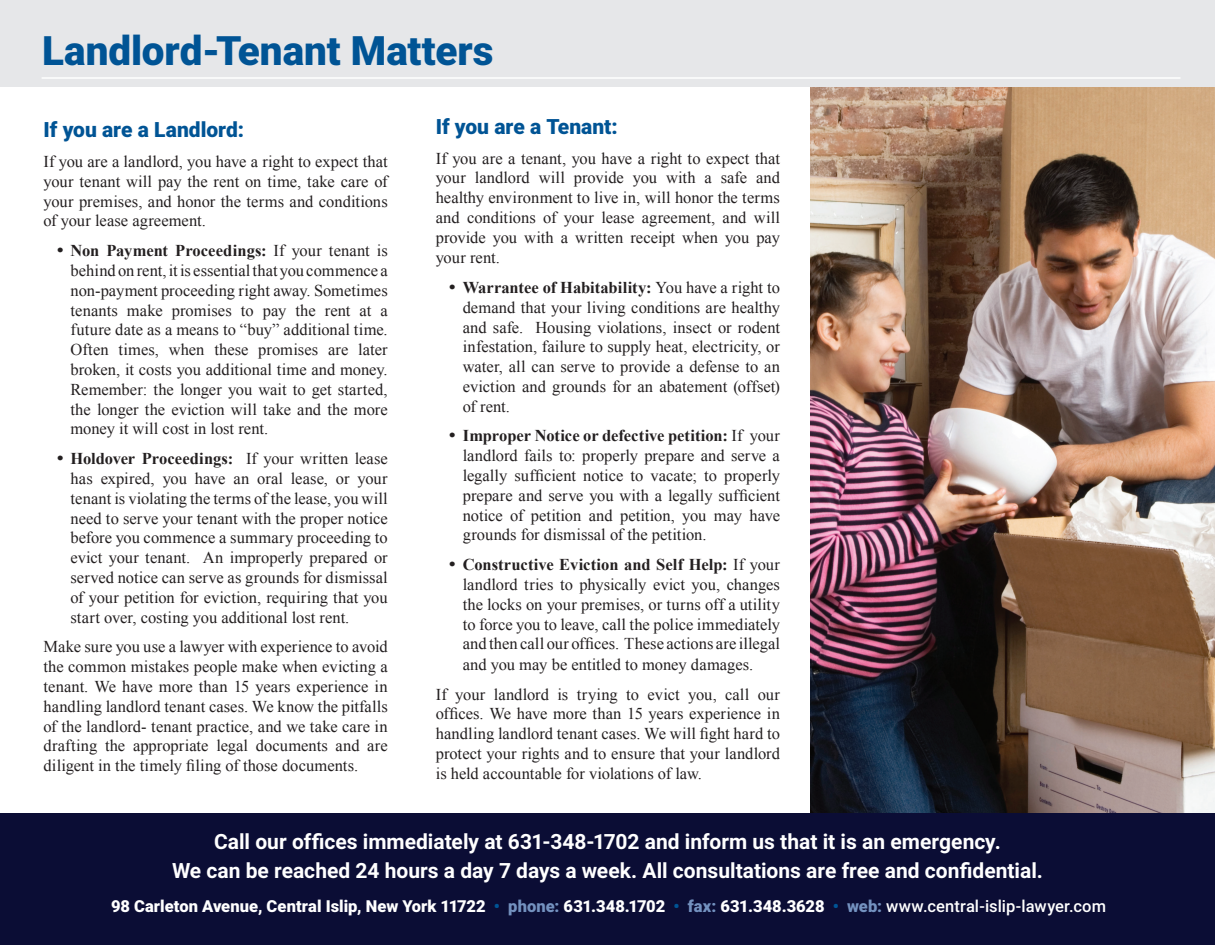
<style>
.page{position:relative;width:1215px;height:945px;background:#fff}
.page>*{position:absolute;margin:0;border:0;box-sizing:border-box;transform-origin:0 0}
.t1{font:900 40.5px "Roboto";color:#005495}
.t2{font:700 21px "Roboto";color:#fff}
.t3{font:900 21px "Roboto";color:#005495}
.t4{font:16.5px/19.8px "Times New Roman";color:#231f20;text-align:justify}
.t5{font:900 16.5px "Roboto";letter-spacing:.005em;color:#fff}
.s1{font-weight:700;font-size:18px}
.s2{font-weight:700}
.s3{color:#005495}
.s4{color:#7492c0}
.s5{font-weight:500}
</style>
<div class="page">
<div style="left:0;top:0;width:1215px;height:87px;background:#e6e7e9"></div>
<img style="left:811px;top:87px;width:404px;height:726px">
<div style="left:0;top:813px;width:1215px;height:132px;background:#0b0d35"></div>
<hr style="left:42px;top:77px;width:1138px;height:2px;background:#fff">
<p class="t1" style="left:42px;top:22px;width:453px">Landlord-Tenant Matters</p>
<p class="t3" style="left:44px;top:115px;width:202px">If you are a Landlord:</p>
<p class="t4" style="left:44px;top:151px;width:346px">If you are a landlord, you have a right to expect that your tenant will pay the rent on time, take care of your premises, and honor the terms and conditions of your lease agreement.</p>
<p class="t4" style="left:70px;top:241px;width:319px;text-indent:-14px"><span class="s1">•</span> <span class="s2">Non Payment Proceedings:</span> If your tenant is behind on rent, it is essential that you commence a non-payment proceeding right away. Sometimes tenants make promises to pay the rent at a future date as a means to “buy” additional time.<br>Often times, when these promises are later broken, it costs you additional time and money.<br>Remember: the longer you wait to get started, the longer the eviction will take and the more money it will cost in lost rent.</p>
<p class="t4" style="left:70px;top:449px;width:319px;text-indent:-14px"><span class="s1">•</span> <span class="s2">Holdover Proceedings:</span> If your written lease has expired, you have an oral lease, or your tenant is violating the terms of the lease, you will need to serve your tenant with the proper notice before you commence a summary proceeding to evict your tenant. An improperly prepared or served notice can serve as grounds for dismissal of your petition for eviction, requiring that you start over, costing you additional lost rent.</p>
<p class="t4" style="left:44px;top:637px;width:346px">Make sure you use a lawyer with experience to avoid the common mistakes people make when evicting a tenant. We have more than 15 years experience in handling landlord tenant cases. We know the pitfalls of the landlord- tenant practice, and we take care in drafting the appropriate legal documents and are diligent in the timely filing of those documents.</p>
<p class="t3" style="left:436px;top:112px;width:183px">If you are a Tenant:</p>
<p class="t4" style="left:436px;top:148px;width:346px">If you are a tenant, you have a right to expect that your landlord will provide you with a safe and healthy environment to live in, will honor the terms and conditions of your lease agreement, and will provide you with a written receipt when you pay your rent.</p>
<p class="t4" style="left:463px;top:277px;width:319px;text-indent:-14px"><span class="s1">•</span> <span class="s2">Warrantee of Habitability:</span> You have a right to demand that your living conditions are healthy and safe. Housing violations, insect or rodent infestation, failure to supply heat, electricity, or water, all can serve to provide a defense to an eviction and grounds for an abatement (offset) of rent.</p>
<p class="t4" style="left:463px;top:426px;width:319px;text-indent:-14px"><span class="s1">•</span> <span class="s2">Improper Notice or defective petition:</span> If your landlord fails to: properly prepare and serve a legally sufficient notice to vacate; to properly prepare and serve you with a legally sufficient notice of petition and petition, you may have grounds for dismissal of the petition.</p>
<p class="t4" style="left:463px;top:555px;width:319px;text-indent:-14px"><span class="s1">•</span> <span class="s2">Constructive Eviction and Self Help:</span> If your landlord tries to physically evict you, changes the locks on your premises, or turns off a utility to force you to leave, call the police immediately and then call our offices. These actions are illegal and you may be entitled to money damages.</p>
<p class="t4" style="left:436px;top:684px;width:346px">If your landlord is trying to evict you, call our offices. We have more than 15 years experience in handling landlord tenant cases. We will fight hard to protect your rights and to ensure that your landlord is held accountable for violations of law.</p>
<p class="t2" style="left:214px;top:827px;width:788px">Call our offices immediately at 631-348-1702 and inform us that it is an emergency.</p>
<p class="t2" style="left:172px;top:855px;width:872px">We can be reached 24 hours a day 7 days a week. All consultations are free and confidential.</p>
<p class="t5" style="left:111px;top:895px;width:997px">98 Carleton Avenue, Central Islip, New York 11722 <span class="s3">•</span> <span class="s4">phone:</span> 631.348.1702 <span class="s3">•</span> <span class="s4">fax:</span> 631.348.3628 <span class="s3">•</span> <span class="s4">web:</span> <span class="s5">www.central-islip-lawyer.com</span></p>
</div>
